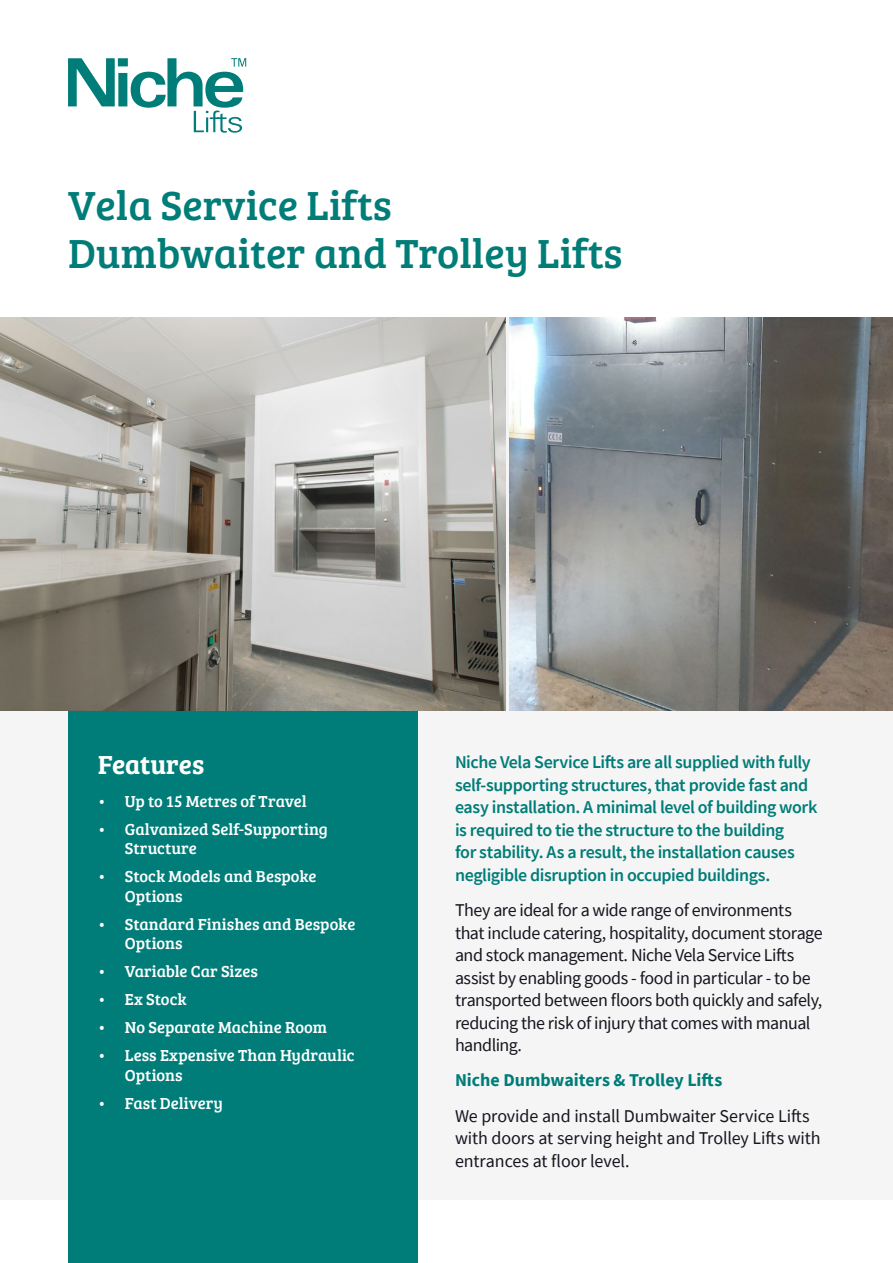
<style>
.page{position:relative;width:893px;height:1263px;background:#fff}
.page>*{position:absolute;margin:0;border:0;box-sizing:border-box;transform-origin:0 0}
.t1{font:42px/48px "Bree Serif";color:#007d78}
.t2{font:27px "Bree Serif Sb";letter-spacing:-.005em;color:#fff}
.t3{font:18px/22.5px "Source Sans Pro";letter-spacing:-.025em;color:#14151e}
.t4{font:600 18px/22.5px "Source Sans Pro";letter-spacing:-.025em;color:#007d78}
.t5{font:18px/22.5px "Source Sans Pro";letter-spacing:-.005em;color:#14151e}
.t6{font:700 18px "Source Sans Pro";color:#007d78}
.t7{font:16.5px/19.5px "Bree Serif";color:#fff}
</style>
<div class="page">
<div style="left:0;top:317px;width:893px;height:882px;background:#f5f5f5"></div>
<div style="left:68px;top:710px;width:350px;height:553px;background:#007d78"></div>
<img style="left:0;top:317px;width:505px;height:393px">
<svg style="left:68px;top:58px;width:178px;height:75px"></svg>
<img style="left:509px;top:317px;width:384px;height:393px">
<h1 class="t1" style="left:68px;top:179px;width:556px">Vela Service Lifts<br>Dumbwaiter and Trolley Lifts</h1>
<h2 class="t2" style="left:98px;top:744px;width:108px">Features</h2>
<p class="t7" style="left:98px;top:790px;width:211px">• Up to 15 Metres of Travel</p>
<p class="t7" style="left:125px;top:818px;width:204px;text-indent:-27px">• Galvanized Self-Supporting<br>Structure</p>
<p class="t7" style="left:125px;top:866px;width:193px;text-indent:-27px">• Stock Models and Bespoke<br>Options</p>
<p class="t7" style="left:125px;top:913px;width:232px;text-indent:-27px">• Standard Finishes and Bespoke<br>Options</p>
<p class="t7" style="left:98px;top:961px;width:162px">• Variable Car Sizes</p>
<p class="t7" style="left:98px;top:989px;width:90px">• Ex Stock</p>
<p class="t7" style="left:98px;top:1017px;width:231px">• No Separate Machine Room</p>
<p class="t7" style="left:125px;top:1045px;width:231px;text-indent:-27px">• Less Expensive Than Hydraulic<br>Options</p>
<p class="t7" style="left:98px;top:1092px;width:127px">• Fast Delivery</p>
<p class="t4" style="left:455px;top:751px;width:364px">Niche Vela Service Lifts are all supplied with fully self-supporting structures, that provide fast and easy installation. A minimal level of building work is required to tie the structure to the building<br>for stability. As a result, the installation causes negligible disruption in occupied buildings.</p>
<p class="t3" style="left:455px;top:899px;width:369px">They are ideal for a wide range of environments that include catering, hospitality, document storage and stock management. Niche Vela Service Lifts assist by enabling goods - food in particular - to be transported between floors both quickly and safely, reducing the risk of injury that comes with manual handling.</p>
<p class="t6" style="left:455px;top:1068px;width:269px">Niche Dumbwaiters &amp; Trolley Lifts</p>
<p class="t5" style="left:455px;top:1104px;width:367px">We provide and install Dumbwaiter Service Lifts with doors at serving height and Trolley Lifts with entrances at floor level.</p>
</div>
